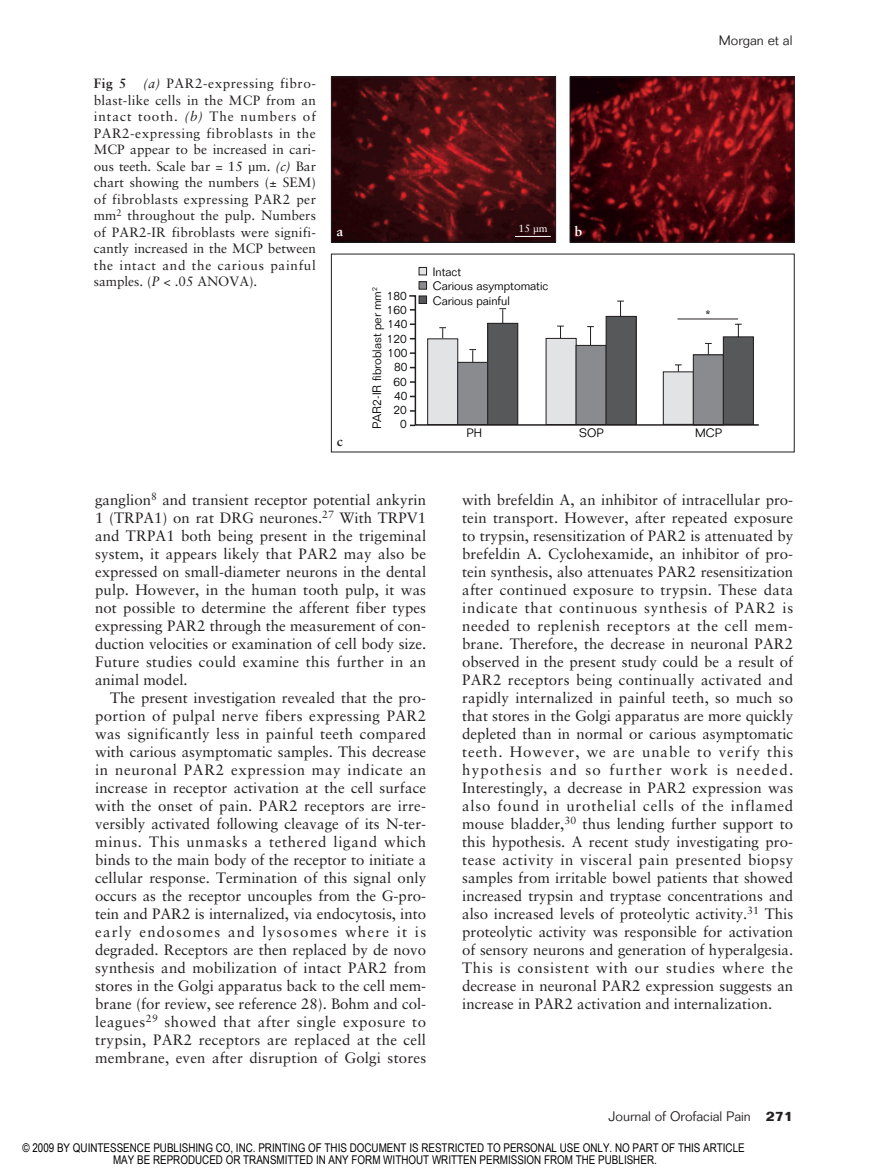
<style>
.page{position:relative;width:878px;height:1175px;background:#fff}
.page>*{position:absolute;margin:0;border:0;box-sizing:border-box;transform-origin:0 0}
.t1{font:15px/18px "Sabon";letter-spacing:.015em;color:#231f20;text-align:justify}
.t2{font:13.5px/16.5px "Sabon";letter-spacing:.055em;color:#231f20;text-align:justify}
.t3{font:300 13.5px "Folio";color:#231f20}
.t4{font:700 13.5px "Sabon";color:#fff}
.t5{font:700 13.5px "Sabon";color:#231f20}
.t6{font:12px/12px "Arial Narrow";color:#000;text-align:center}
.t7{font:300 12px/14.2px "Folio";color:#040503}
.t8{font:10.5px "Sabon";color:#fff}
.t9{font:300 7.05px "Folio";color:#040503}
.s1{font-weight:700}
.s2{font-style:italic}
</style>
<div class="page">
<svg style="left:330px;top:76px;width:465px;height:377px"></svg>
<p class="t2" style="left:94px;top:77px;width:224px"><span class="s1">Fig 5</span> <span class="s2">(a)</span> PAR2-expressing fibro&shy;blast-like cells in the MCP from an intact tooth. <span class="s2">(b)</span> The numbers of PAR2-expressing fibroblasts in the MCP appear to be increased in cari&shy;ous teeth. Scale bar = 15 µm. <span class="s2">(c)</span> Bar chart showing the numbers (± SEM) of fibroblasts expressing PAR2 per mm<sup>2</sup> throughout the pulp. Numbers of PAR2-IR fibroblasts were signifi&shy;cantly increased in the MCP between the intact and the carious painful samples. (<span class="s2">P</span> &lt; .05 ANOVA).</p>
<p class="t4" style="left:336px;top:226px;width:8px">a</p>
<p class="t8" style="left:518px;top:224px;width:31px">15 µm</p>
<p class="t4" style="left:574px;top:226px;width:9px">b</p>
<p class="t3" style="left:718px;top:35px;width:75px">Morgan et al</p>
<p class="t5" style="left:337px;top:435px;width:7px">c</p>
<p class="t9" style="left:372px;top:291px;width:5px;rotate:-90deg">2</p>
<p class="t7" style="left:387px;top:290px;width:22px">180<br>160</p>
<p class="t7" style="left:387px;top:333px;width:22px">120</p>
<p class="t7" style="left:393px;top:375px;width:15px">60</p>
<p class="t7" style="left:393px;top:404px;width:15px">20</p>
<p class="t7" style="left:371px;top:428px;width:139px;rotate:-90deg">PAR2-IR fibroblast per mm</p>
<p class="t7" style="left:387px;top:318px;width:22px">140</p>
<p class="t7" style="left:387px;top:347px;width:22px;text-align:center">100<br>80</p>
<p class="t7" style="left:394px;top:390px;width:15px">40</p>
<p class="t7" style="left:400px;top:418px;width:8px">0</p>
<p class="t7" style="left:433px;top:266px;width:117px">Intact<br>Carious asymptomatic<br>Carious painful</p>
<p class="t7" style="left:705px;top:309px;width:6px">*</p>
<p class="t7" style="left:466px;top:427px;width:17px">PH</p>
<p class="t7" style="left:579px;top:427px;width:26px">SOP</p>
<p class="t7" style="left:695px;top:427px;width:28px">MCP</p>
<p class="t1" style="left:95px;top:492px;width:332px">ganglion<sup>8</sup> and transient receptor potential ankyrin 1 (TRPA1) on rat DRG neurones.<sup>27</sup> With TRPV1 and TRPA1 both being present in the trigeminal system, it appears likely that PAR2 may also be expressed on small-diameter neurons in the dental pulp. However, in the human tooth pulp, it was not possible to determine the afferent fiber types expressing PAR2 through the measurement of con&shy;duction velocities or examination of cell body size.<br>Future studies could examine this further in an animal model.</p>
<p class="t1" style="left:95px;top:690px;width:332px;text-indent:15px">The present investigation revealed that the pro&shy;portion of pulpal nerve fibers expressing PAR2 was significantly less in painful teeth compared with carious asymptomatic samples. This decrease in neuronal PAR2 expression may indicate an increase in receptor activation at the cell surface with the onset of pain. PAR2 receptors are irre&shy;versibly activated following cleavage of its N-ter&shy;minus. This unmasks a tethered ligand which binds to the main body of the receptor to initiate a cellular response. Termination of this signal only occurs as the receptor uncouples from the G-pro&shy;tein and PAR2 is internalized, via endocytosis, into early endosomes and lysosomes where it is degraded. Receptors are then replaced by de novo synthesis and mobilization of intact PAR2 from stores in the Golgi apparatus back to the cell mem&shy;brane (for review, see reference 28). Bohm and col&shy;leagues<sup>29</sup> showed that after single exposure to trypsin, PAR2 receptors are replaced at the cell membrane, even after disruption of Golgi stores</p>
<p class="t1" style="left:462px;top:492px;width:332px">with brefeldin A, an inhibitor of intracellular pro&shy;tein transport. However, after repeated exposure to trypsin, resensitization of PAR2 is attenuated by brefeldin A. Cyclohexamide, an inhibitor of pro&shy;tein synthesis, also attenuates PAR2 resensitization after continued exposure to trypsin. These data indicate that continuous synthesis of PAR2 is needed to replenish receptors at the cell mem&shy;brane. Therefore, the decrease in neuronal PAR2 observed in the present study could be a result of PAR2 receptors being continually activated and rapidly internalized in painful teeth, so much so that stores in the Golgi apparatus are more quickly depleted than in normal or carious asymptomatic teeth. However, we are unable to verify this hypothesis and so further work is needed.<br>Interestingly, a decrease in PAR2 expression was also found in urothelial cells of the inflamed mouse bladder,<sup>30</sup> thus lending further support to this hypothesis. A recent study investigating pro&shy;tease activity in visceral pain presented biopsy samples from irritable bowel patients that showed increased trypsin and tryptase concentrations and also increased levels of proteolytic activity.<sup>31</sup> This proteolytic activity was responsible for activation of sensory neurons and generation of hyperalgesia.<br>This is consistent with our studies where the decrease in neuronal PAR2 expression suggests an increase in PAR2 activation and internalization.</p>
<p class="t3" style="left:608px;top:1110px;width:186px">Journal of Orofacial Pain <span class="s1">271</span></p>
<p class="t6" style="left:22px;top:1141px;width:723px">© 2009 BY QUINTESSENCE PUBLISHING CO, INC. PRINTING OF THIS DOCUMENT IS RESTRICTED TO PERSONAL USE ONLY. NO PART OF THIS ARTICLE<br>MAY BE REPRODUCED OR TRANSMITTED IN ANY FORM WITHOUT WRITTEN PERMISSION FROM THE PUBLISHER.</p>
</div>
